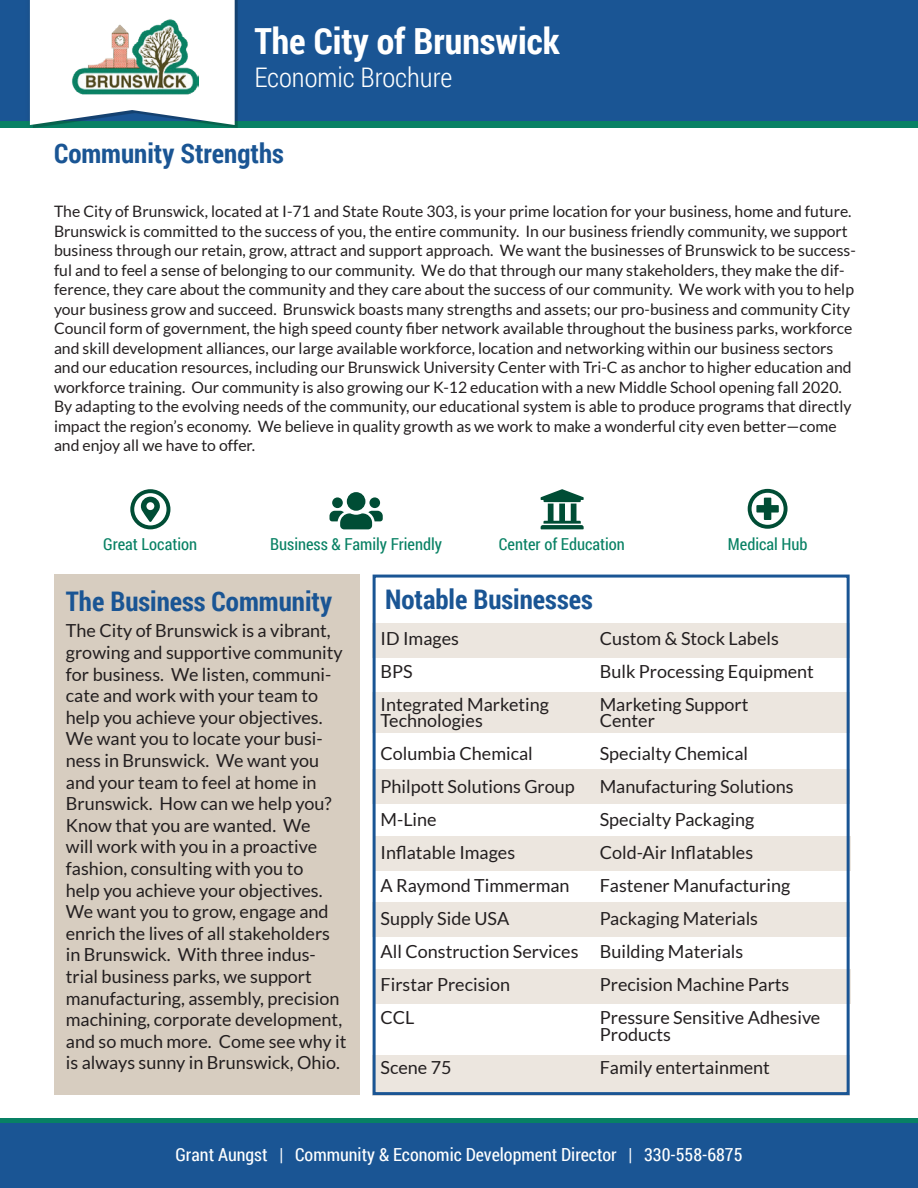
<style>
.page{position:relative;width:918px;height:1188px;background:#fff}
.page>*{position:absolute;margin:0;border:0;box-sizing:border-box;transform-origin:0 0}
.t1{font:700 36px "Roboto Condensed";color:#fff}
.t2{font:700 27px "Roboto Condensed";color:#1a5594}
.t3{font:300 27px "Roboto Condensed";color:#fff}
.t4{font:18px/33px "Lato";color:#231f20}
.t5{font:18px "Roboto Condensed";color:#fff}
.t6{font:16.5px "Roboto Condensed";color:#088164}
.t7{font:15.75px/19.5px "Lato";color:#231f20}
</style>
<div class="page">
<svg style="left:0;top:1119px;width:918px;height:5px;background:#0b786d"></svg>
<div style="left:0;top:121px;width:918px;height:7px;background:#088164"></div>
<div style="left:0;top:0;width:918px;height:121px;background:#1a5594"></div>
<div style="left:25px;top:0;width:215px;height:130px;background:#231f20;opacity:.15"></div>
<svg style="left:30px;top:0;width:208px;height:128px;background:#dce8e9"></svg>
<img style="left:72px;top:19px;width:127px;height:76px">
<div style="left:0;top:1124px;width:918px;height:64px;background:#1a5594"></div>
<div style="left:54px;top:575px;width:306px;height:520px;background:#d7cdc0"></div>
<svg style="left:541px;top:489px;width:43px;height:40px"></svg>
<svg style="left:329px;top:492px;width:54px;height:37px"></svg>
<svg style="left:748px;top:489px;width:40px;height:40px"></svg>
<svg style="left:130px;top:489px;width:40px;height:40px"></svg>
<div style="left:373px;top:623px;width:477px;height:35px;background:#ece6df"></div>
<div style="left:373px;top:692px;width:477px;height:41px;background:#ece6df"></div>
<div style="left:373px;top:769px;width:477px;height:35px;background:#ece6df"></div>
<div style="left:373px;top:836px;width:477px;height:35px;background:#ece6df"></div>
<div style="left:373px;top:902px;width:477px;height:35px;background:#ece6df"></div>
<div style="left:373px;top:969px;width:477px;height:35px;background:#ece6df"></div>
<div style="left:373px;top:1055px;width:477px;height:40px;background:#ece6df"></div>
<div style="left:373px;top:575px;width:477px;height:520px;border:3px solid #1a5594"></div>
<h1 class="t1" style="left:254px;top:16px;width:307px">The City of Brunswick</h1>
<h2 class="t3" style="left:254px;top:58px;width:199px">Economic Brochure</h2>
<h2 class="t2" style="left:54px;top:135px;width:231px">Community Strengths</h2>
<p class="t7" style="left:54px;top:202px;width:803px">The City of Brunswick, located at I-71 and State Route 303, is your prime location for your business, home and future.<br>Brunswick is committed to the success of you, the entire community. In our business friendly community, we support business through our retain, grow, attract and support approach. We want the businesses of Brunswick to be success&shy;ful and to feel a sense of belonging to our community. We do that through our many stakeholders, they make the dif&shy;ference, they care about the community and they care about the success of our community. We work with you to help your business grow and succeed. Brunswick boasts many strengths and assets; our pro-business and community City Council form of government, the high speed county fiber network available throughout the business parks, workforce and skill development alliances, our large available workforce, location and networking within our business sectors and our education resources, including our Brunswick University Center with Tri-C as anchor to higher education and workforce training. Our community is also growing our K-12 education with a new Middle School opening fall 2020.<br>By adapting to the evolving needs of the community, our educational system is able to produce programs that directly impact the region’s economy. We believe in quality growth as we work to make a wonderful city even better—come and enjoy all we have to offer.</p>
<p class="t6" style="left:103px;top:533px;width:96px">Great Location</p>
<p class="t6" style="left:270px;top:533px;width:173px">Business &amp; Family Friendly</p>
<p class="t6" style="left:499px;top:533px;width:128px">Center of Education</p>
<p class="t6" style="left:728px;top:533px;width:81px">Medical Hub</p>
<h2 class="t2" style="left:66px;top:582px;width:268px">The Business Community</h2>
<h2 class="t2" style="left:385px;top:580px;width:209px">Notable Businesses</h2>
<p class="t4" style="left:66px;top:620px;width:282px;line-height:21.6px">The City of Brunswick is a vibrant, growing and supportive community for business. We listen, communi&shy;cate and work with your team to help you achieve your objectives.<br>We want you to locate your busi&shy;ness in Brunswick. We want you and your team to feel at home in<br>Brunswick. How can we help you?<br>Know that you are wanted. We<br>will work with you in a proactive fashion, consulting with you to<br>help you achieve your objectives.<br>We want you to grow, engage and enrich the lives of all stakeholders in Brunswick. With three indus&shy;trial business parks, we support manufacturing, assembly, precision machining, corporate development, and so much more. Come see why it is always sunny in Brunswick, Ohio.</p>
<p class="t4" style="left:381px;top:622px;width:170px">ID Images<br>BPS<br>Integrated Marketing</p>
<p class="t4" style="left:600px;top:622px;width:216px">Custom &amp; Stock Labels<br>Bulk Processing Equipment<br>Marketing Support</p>
<p class="t4" style="left:600px;top:704px;width:222px">Center<br>Specialty Chemical<br>Manufacturing Solutions<br>Specialty Packaging<br>Cold-Air Inflatables<br>Fastener Manufacturing<br>Packaging Materials<br>Building Materials<br>Precision Machine Parts<br>Pressure Sensitive Adhesive</p>
<p class="t4" style="left:600px;top:1018px;width:172px">Products<br>Family entertainment</p>
<p class="t4" style="left:381px;top:704px;width:199px">Technologies<br>Columbia Chemical<br>Philpott Solutions Group<br>M-Line<br>Inflatable Images<br>A Raymond Timmerman<br>Supply Side USA<br>All Construction Services<br>Firstar Precision<br>CCL</p>
<p class="t4" style="left:381px;top:1051px;width:73px">Scene 75</p>
<p class="t5" style="left:175px;top:1142px;width:569px">Grant Aungst | Community &amp; Economic Development Director | 330-558-6875</p>
</div>
